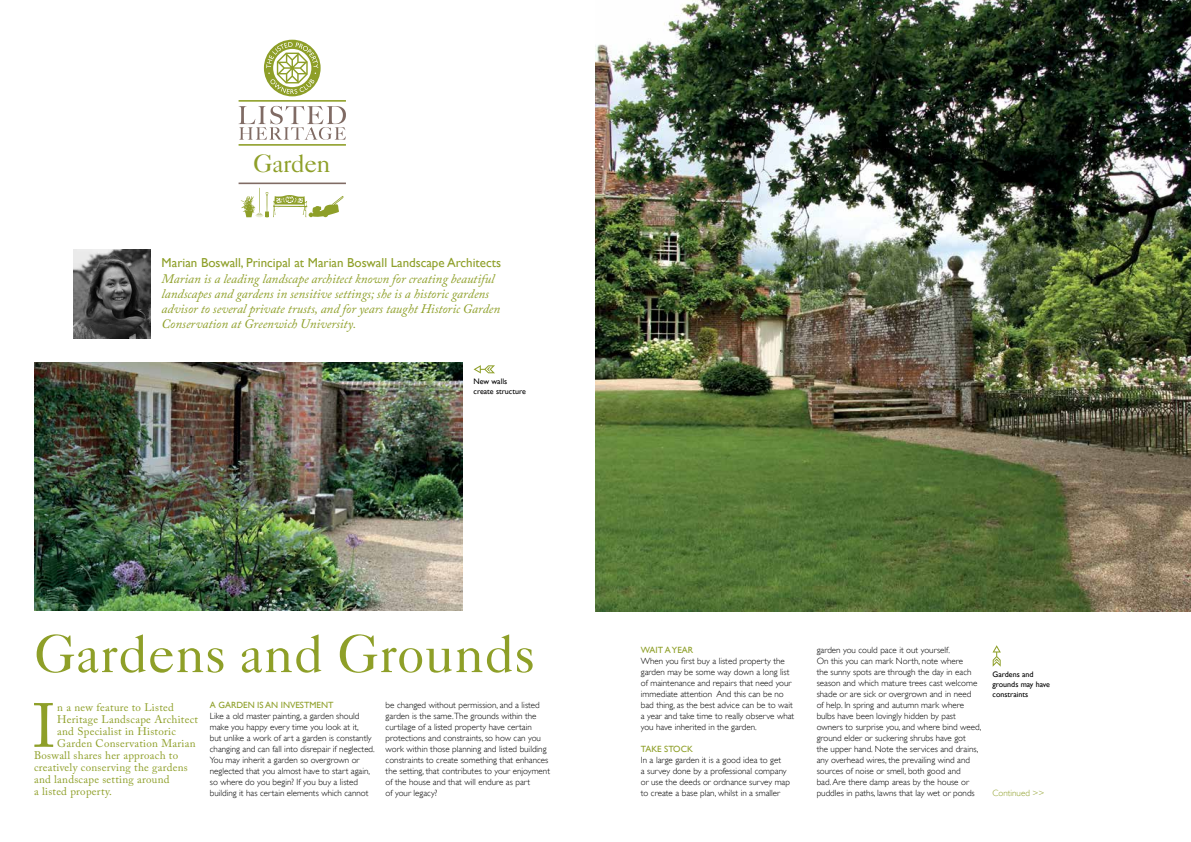
<style>
.page{position:relative;width:1191px;height:842px;background:#fff}
.page>*{position:absolute;margin:0;border:0;box-sizing:border-box;transform-origin:0 0}
.t1{font:61.6px "Adobe Caslon Pro";color:#8e9f28}
.t2{font:54px "Caslon Five Forty";color:#8e9f28}
.t3{font:25.4px "Caslon Five Forty";letter-spacing:-.025em;color:#8e9f28}
.t4{font:italic 13px/15px "Adobe Caslon Pro";color:#8e9f28}
.t5{font:13px "Gill Sans";color:#8e9f28}
.t6{font:11px "Adobe Caslon Pro";letter-spacing:.025em;color:#8e9f28}
.t7{font:300 9px/11px "Gill Sans";color:#000}
.t8{font:9px "Gill Sans";color:#8e9f28}
.t9{font:300 9px "Gill Sans";color:#8e9f28}
.t10{font:8px/10px "Gill Sans";color:#000}
</style>
<div class="page">
<svg style="left:473px;top:365px;width:22px;height:8px"></svg>
<img style="left:595px;top:0;width:596px;height:612px">
<img style="left:34px;top:363px;width:428px;height:248px">
<svg style="left:992px;top:645px;width:9px;height:22px"></svg>
<svg style="left:238px;top:106px;width:108px;height:34px"></svg>
<hr style="left:238px;top:100px;width:108px;height:2px;background:#8e9f28">
<hr style="left:238px;top:144px;width:108px;height:2px;background:#8e9f28">
<hr style="left:238px;top:183px;width:108px;height:1px;background:#806b64">
<svg style="left:241px;top:188px;width:102px;height:29px"></svg>
<svg style="left:264px;top:40px;width:57px;height:56px"></svg>
<img style="left:74px;top:249px;width:76px;height:90px">
<h3 class="t3" style="left:253px;top:148px;width:79px">Garden</h3>
<h3 class="t5" style="left:162px;top:255px;width:341px">Marian Boswall, Principal at Marian Boswall Landscape Architects</h3>
<p class="t4" style="left:162px;top:271px;width:340px">Marian is a leading landscape architect known for creating beautiful landscapes and gardens in sensitive settings; she is a historic gardens advisor to several private trusts, and for years taught Historic Garden Conservation at Greenwich University.</p>
<p class="t10" style="left:473px;top:377px;width:54px">New walls create structure</p>
<h2 class="t2" style="left:34px;top:621px;width:503px">Gardens and Grounds</h2>
<h1 class="t1" style="left:33px;top:689px;width:24px">I</h1>
<p class="t6" style="left:57px;top:700px;width:118px">n a new feature to Listed</p>
<p class="t7" style="left:816px;top:644px;width:166px">garden you could pace it out yourself.<br>On this you can mark North, note where<br>the sunny spots are through the day in each season and which mature trees cast welcome shade or are sick or overgrown and in need<br>of help. In spring and autumn mark where bulbs have been lovingly hidden by past owners to surprise you, and where bind weed, ground elder or suckering shrubs have got<br>the upper hand. Note the services and drains, any overhead wires, the prevailing wind and sources of noise or smell, both good and<br>bad. Are there damp areas by the house or puddles in paths, lawns that lay wet or ponds</p>
<p class="t8" style="left:641px;top:644px;width:54px">WAIT A YEAR</p>
<p class="t7" style="left:641px;top:655px;width:155px">When you first buy a listed property the garden may be some way down a long list of maintenance and repairs that need your immediate attention And this can be no bad thing, as the best advice can be to wait a year and take time to really observe what you have inherited in the garden.</p>
<p class="t8" style="left:641px;top:743px;width:54px">TAKE STOCK</p>
<p class="t7" style="left:641px;top:754px;width:151px">In a large garden it is a good idea to get<br>a survey done by a professional company or use the deeds or ordnance survey map to create a base plan, whilst in a smaller</p>
<p class="t10" style="left:992px;top:669px;width:59px">Gardens and grounds may have constraints</p>
<p class="t8" style="left:210px;top:699px;width:125px">A GARDEN IS AN INVESTMENT</p>
<p class="t7" style="left:210px;top:710px;width:166px">Like a old master painting, a garden should make you happy every time you look at it,<br>but unlike a work of art a garden is constantly changing and can fall into disrepair if neglected.<br>You may inherit a garden so overgrown or neglected that you almost have to start again, so where do you begin? If you buy a listed building it has certain elements which cannot</p>
<p class="t7" style="left:386px;top:699px;width:166px">be changed without permission, and a listed garden is the same.The grounds within the curtilage of a listed property have certain protections and constraints, so how can you work within those planning and listed building constraints to create something that enhances the setting, that contributes to your enjoyment of the house and that will endure as part<br>of your legacy?</p>
<p class="t6" style="left:57px;top:712px;width:142px">Heritage Landscape Architect</p>
<p class="t6" style="left:57px;top:724px;width:120px">and Specialist in Historic</p>
<p class="t6" style="left:57px;top:736px;width:140px">Garden Conservation Marian</p>
<p class="t6" style="left:34px;top:748px;width:146px">Boswall shares her approach to</p>
<p class="t6" style="left:34px;top:760px;width:155px">creatively conserving the gardens</p>
<p class="t6" style="left:34px;top:772px;width:137px">and landscape setting around</p>
<p class="t6" style="left:34px;top:784px;width:79px">a listed property.</p>
<p class="t9" style="left:992px;top:788px;width:53px">Continued &gt;&gt;</p>
</div>
